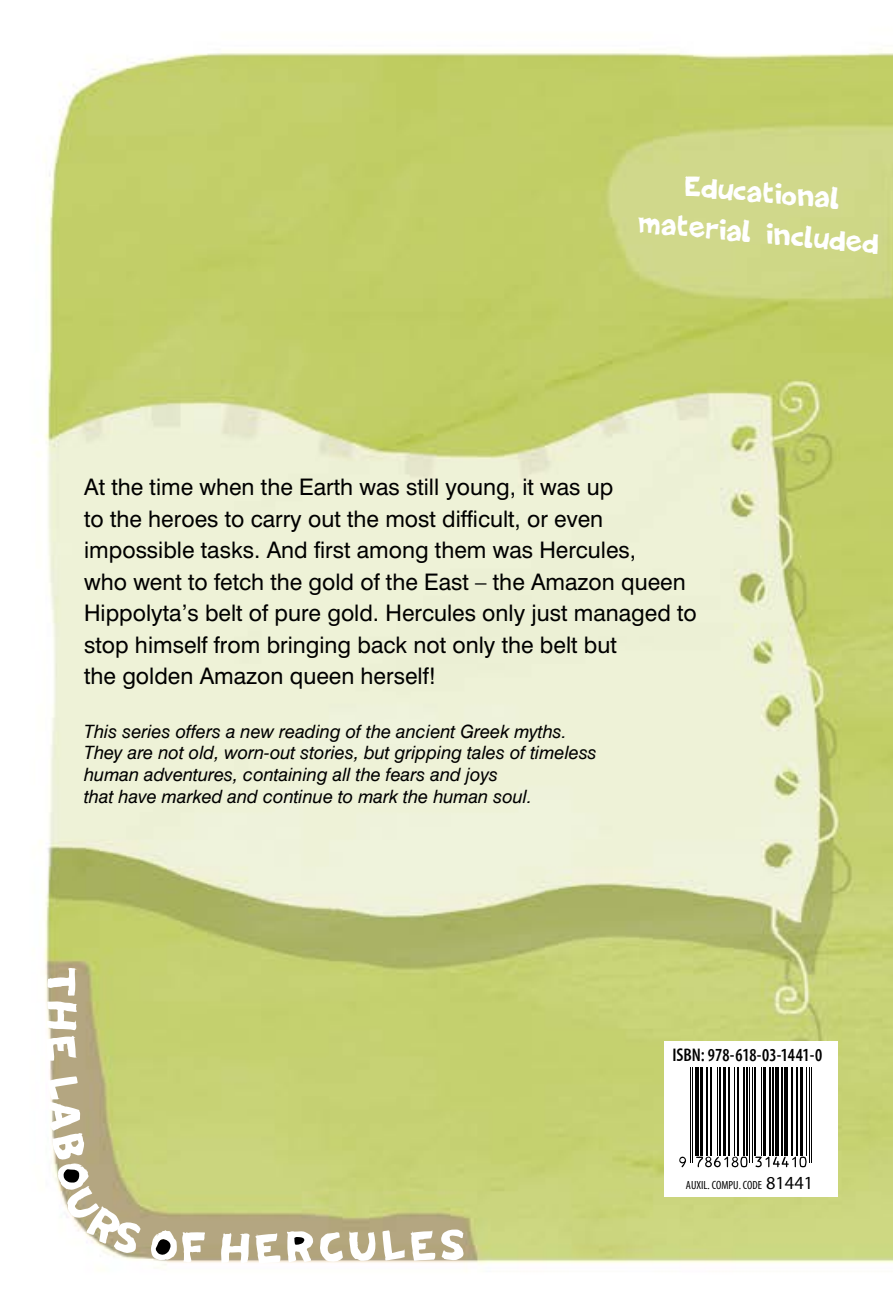
<style>
.page{position:relative;width:893px;height:1308px;background:#fff}
.page>*{position:absolute;margin:0;border:0;box-sizing:border-box;transform-origin:0 0}
.t1{font:58.5px "PF Amateur Flat Solid";color:#fff}
.t2{font:40.05px/40.7px "PF Amateur Flat Solid";color:#fff;text-align:center;scale:.95 1}
.t3{font:22.5px/31.5px "UB Helvetica";color:#000}
.t4{font:500 18.45px "Myriad Condensed Greek";color:#000}
.t5{font:18px/21.6px "UB Helvetica Italic";color:#000}
.t6{font:11.92px "Myriad Condensed Greek";color:#000}
.s1{font-family:"Myriad Greek";font-size:18.45px}
</style>
<div class="page">
<img style="left:40px;top:49px;width:853px;height:1216px">
<div style="left:664px;top:1041px;width:173px;height:155px;background:#fff"></div>
<svg style="left:681px;top:1155px;width:126px;height:13px"></svg>
<hr style="left:681px;top:1067px;width:1px;height:96px;background:#fff">
<hr style="left:682px;top:1067px;width:1px;height:96px;background:#fff">
<hr style="left:683px;top:1067px;width:2px;height:96px;background:#fff">
<hr style="left:685px;top:1067px;width:1px;height:96px;background:#fff">
<hr style="left:686px;top:1067px;width:1px;height:96px;background:#fff">
<hr style="left:687px;top:1067px;width:2px;height:96px;background:#fff">
<hr style="left:689px;top:1067px;width:1px;height:96px;background:#fff">
<hr style="left:690px;top:1067px;width:1px;height:96px;background:#000">
<hr style="left:691px;top:1067px;width:1px;height:96px;background:#fff">
<hr style="left:692px;top:1067px;width:2px;height:96px;background:#000">
<hr style="left:694px;top:1067px;width:1px;height:96px;background:#fff">
<hr style="left:695px;top:1067px;width:4px;height:88px;background:#000">
<hr style="left:700px;top:1067px;width:3px;height:88px;background:#000">
<hr style="left:707px;top:1067px;width:1px;height:88px;background:#000">
<hr style="left:711px;top:1067px;width:1px;height:88px;background:#000">
<hr style="left:717px;top:1067px;width:1px;height:88px;background:#000">
<hr style="left:720px;top:1067px;width:1px;height:88px;background:#000">
<hr style="left:724px;top:1067px;width:2px;height:88px;background:#000">
<hr style="left:729px;top:1067px;width:1px;height:88px;background:#000">
<hr style="left:734px;top:1067px;width:1px;height:88px;background:#000">
<hr style="left:738px;top:1067px;width:1px;height:88px;background:#000">
<hr style="left:743px;top:1067px;width:2px;height:88px;background:#000">
<hr style="left:747px;top:1067px;width:1px;height:88px;background:#000">
<hr style="left:748px;top:1067px;width:1px;height:96px;background:#fff">
<hr style="left:749px;top:1067px;width:2px;height:96px;background:#000">
<hr style="left:751px;top:1067px;width:1px;height:96px;background:#fff">
<hr style="left:752px;top:1067px;width:1px;height:96px;background:#000">
<hr style="left:753px;top:1067px;width:2px;height:96px;background:#fff">
<hr style="left:755px;top:1067px;width:1px;height:88px;background:#000">
<hr style="left:761px;top:1067px;width:1px;height:88px;background:#000">
<hr style="left:764px;top:1067px;width:2px;height:88px;background:#000">
<hr style="left:769px;top:1067px;width:2px;height:88px;background:#000">
<hr style="left:773px;top:1067px;width:1px;height:88px;background:#000">
<hr style="left:775px;top:1067px;width:4px;height:88px;background:#000">
<hr style="left:782px;top:1067px;width:1px;height:88px;background:#000">
<hr style="left:784px;top:1067px;width:4px;height:88px;background:#000">
<hr style="left:791px;top:1067px;width:2px;height:88px;background:#000">
<hr style="left:796px;top:1067px;width:2px;height:88px;background:#000">
<svg style="left:800px;top:1067px;width:3px;height:88px"></svg>
<hr style="left:806px;top:1067px;width:2px;height:88px;background:#000">
<hr style="left:809px;top:1067px;width:1px;height:96px;background:#000">
<hr style="left:811px;top:1067px;width:2px;height:96px;background:#000">
<svg style="left:696px;top:1156px;width:51px;height:11px"></svg>
<svg style="left:755px;top:1156px;width:52px;height:11px"></svg>
<svg style="left:679px;top:1156px;width:7px;height:11px"></svg>
<div style="left:292px;top:1234px;width:15px;height:15px;background:#000;border-radius:50%"></div>
<svg style="left:46px;top:967px;width:31px;height:94px;background:#baad8b"></svg>
<svg style="left:47px;top:1076px;width:96px;height:179px"></svg>
<svg style="left:149px;top:1228px;width:57px;height:35px;background:#a4987a"></svg>
<h2 class="t2" style="left:643px;top:162px;width:257px;rotate:5deg">Educational material included</h2>
<p class="t3" style="left:84px;top:471px;width:614px">At the time when the Earth was still young, it was up<br>to the heroes to carry out the most difficult, or even impossible tasks. And first among them was Hercules,<br>who went to fetch the gold of the East – the Amazon queen Hippolyta’s belt of pure gold. Hercules only just managed to stop himself from bringing back not only the belt but<br>the golden Amazon queen herself!</p>
<p class="t5" style="left:84px;top:720px;width:514px">This series offers a new reading of the ancient Greek myths.<br>They are not old, worn-out stories, but gripping tales of timeless human adventures, containing all the fears and joys<br>that have marked and continue to mark the human soul.</p>
<p class="t4" style="left:672px;top:1045px;width:151px">ISBN: 978-618-03-1441-0</p>
<h1 class="t1" style="left:220px;top:1219px;width:33px">H</h1>
<h1 class="t1" style="left:255px;top:1219px;width:152px;rotate:-1deg">ERCUL</h1>
<h1 class="t1" style="left:410px;top:1216px;width:56px">ES</h1>
<p class="t6" style="left:686px;top:1178px;width:129px">AUXIL. COMPU. CODE <span class="s1">81441</span></p>
</div>
